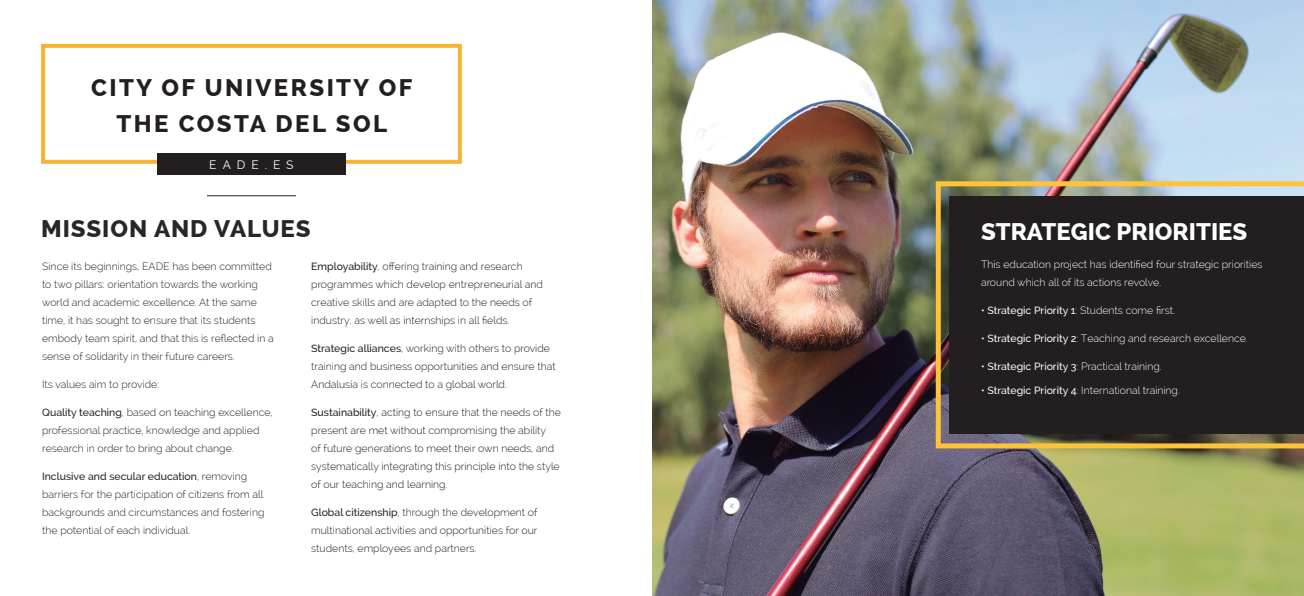
<style>
.page{position:relative;width:1304px;height:596px;background:#fff}
.page>*{position:absolute;margin:0;border:0;box-sizing:border-box;transform-origin:0 0}
.Header_-_Align_Cente{font:800 24px/36px "Raleway";letter-spacing:.1em;color:#231f20;text-align:center}
.Body_Text_-_Align_Le{font:800 24px "Raleway";color:#fff}
.Subhead_-_Align_Left{font:800 24px "Raleway";letter-spacing:.04em;color:#262825}
.Subhead_-_Align_Cent{font:12px "Raleway";letter-spacing:.5em;color:#fff}
.Body_Text_-_Align_Le-2{font:300 10.5px/18px "Raleway";color:#231f20}
.t1{font:300 10.5px/18px "Raleway";color:#fff}
.t2{font:500 10.5px "Raleway";color:#fff}
.s1{font-weight:500}
.s2{font-weight:300}
</style>
<div class="page">
<img style="left:652px;top:0;width:652px;height:595px">
<img style="left:936px;top:181px;width:368px;height:267px">
<div style="left:949px;top:196px;width:355px;height:238px;background:#231f20"></div>
<hr style="left:207px;top:195px;width:89px;height:1px;background:#231f20">
<div style="left:41px;top:44px;width:421px;height:120px;border:4px solid #f7b333"></div>
<div style="left:157px;top:153px;width:189px;height:21px;background:#231f20"></div>
<p class="Header_-_Align_Cente" style="left:91px;top:70px;width:323px">CITY OF UNIVERSITY OF<br>THE COSTA DEL SOL</p>
<p class="Subhead_-_Align_Cent" style="left:209px;top:158px;width:86px">EADE.ES</p>
<p class="Subhead_-_Align_Left" style="left:41px;top:215px;width:271px">MISSION AND VALUES</p>
<p class="Body_Text_-_Align_Le-2" style="left:42px;top:257px;width:233px">Since its beginnings, EADE has been committed to two pillars: orientation towards the working world and academic excellence. At the same time, it has sought to ensure that its students embody team spirit, and that this is reflected in a sense of solidarity in their future careers.</p>
<p class="Body_Text_-_Align_Le-2" style="left:42px;top:375px;width:119px">Its values aim to provide:</p>
<p class="Body_Text_-_Align_Le-2" style="left:42px;top:403px;width:232px"><span class="s1">Quality teaching</span>, based on teaching excellence, professional practice, knowledge and applied research in order to bring about change.</p>
<p class="Body_Text_-_Align_Le-2" style="left:42px;top:467px;width:224px"><span class="s1">Inclusive and secular education</span>, removing barriers for the participation of citizens from all backgrounds and circumstances and fostering the potential of each individual.</p>
<p class="Body_Text_-_Align_Le-2" style="left:311px;top:257px;width:233px"><span class="s1">Employability</span>, offering training and research programmes which develop entrepreneurial and creative skills and are adapted to the needs of industry, as well as internships in all fields.</p>
<p class="Body_Text_-_Align_Le-2" style="left:311px;top:339px;width:246px"><span class="s1">Strategic alliances</span>, working with others to provide training and business opportunities and ensure that<br>Andalusia is connected to a global world.</p>
<p class="Body_Text_-_Align_Le-2" style="left:311px;top:403px;width:251px"><span class="s1">Sustainability</span>, acting to ensure that the needs of the present are met without compromising the ability<br>of future generations to meet their own needs, and systematically integrating this principle into the style of our teaching and learning.</p>
<p class="Body_Text_-_Align_Le-2" style="left:311px;top:503px;width:228px;text-align:justify"><span class="s1">Global citizenship</span>, through the development of multinational activities and opportunities for our students, employees and partners.</p>
<p class="Body_Text_-_Align_Le" style="left:981px;top:217px;width:268px">STRATEGIC PRIORITIES</p>
<p class="t1" style="left:981px;top:255px;width:283px">This education project has identified four strategic priorities around which all of its actions revolve.</p>
<p class="t2" style="left:981px;top:304px;width:195px">• Strategic Priority 1<span class="s2">: Students come first.</span></p>
<p class="t1" style="left:981px;top:329px;width:268px"><span class="s1">• Strategic Priority 2</span>: Teaching and research excellence.</p>
<p class="t2" style="left:981px;top:360px;width:182px">• Strategic Priority 3<span class="s2">: Practical training.</span></p>
<p class="t1" style="left:981px;top:381px;width:200px"><span class="s1">• Strategic Priority 4</span>: International training.</p>
</div>
